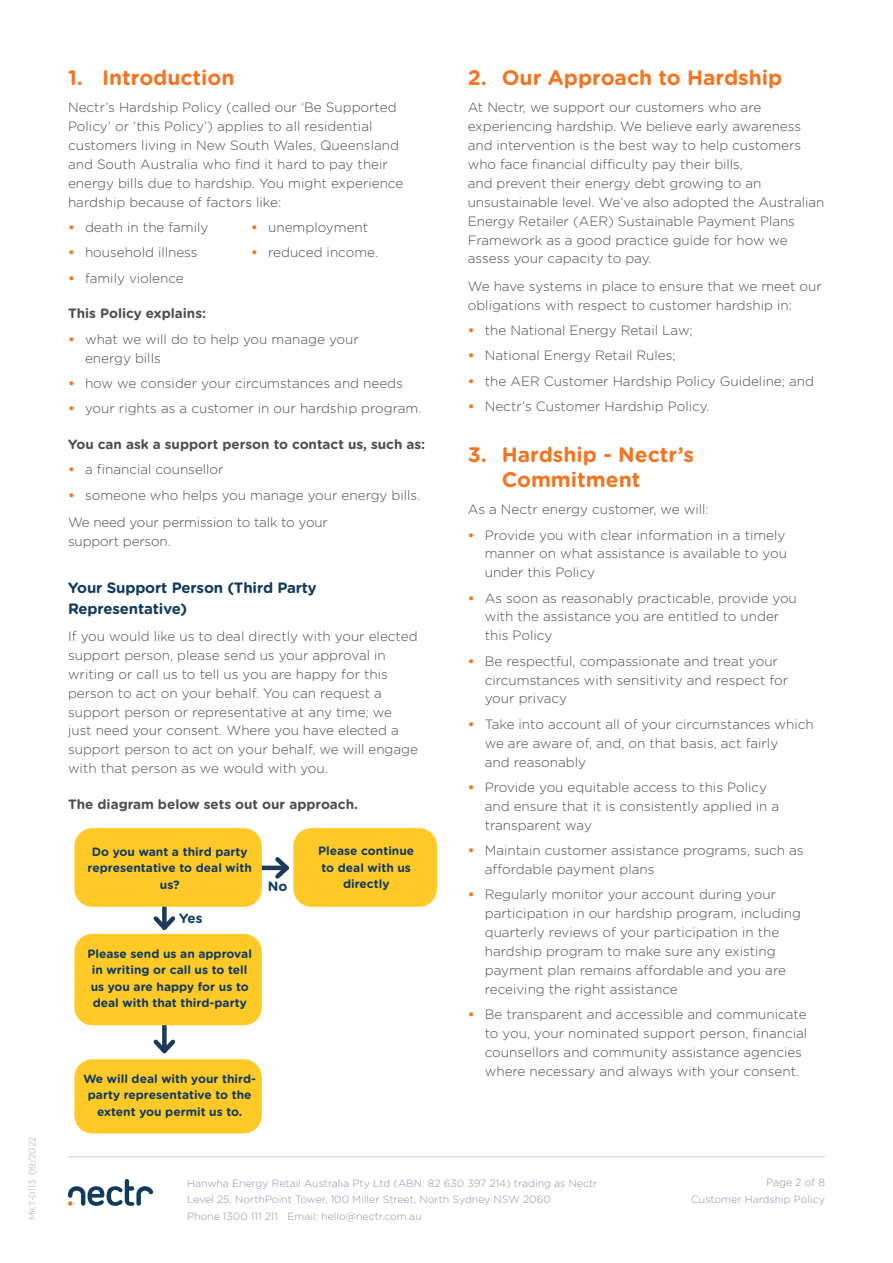
<style>
.page{position:relative;width:893px;height:1263px;background:#fff}
.page>*{position:absolute;margin:0;border:0;box-sizing:border-box;transform-origin:0 0}
.t1{font:700 21px/25.2px "Gotham Rounded";color:#f47421}
.t2{font:700 15px/21px "Gotham Rounded";letter-spacing:-.01em;color:#103a5e}
.t3{font:300 13.5px/18.9px "Gotham Rounded";color:#4d4d4f}
.t4{font:700 13.5px "Gotham Rounded";color:#4d4d4f}
.t5{font:700 13.5px "Gotham Rounded";color:#103a5e}
.t6{font:700 12px/16.5px "Gotham Rounded";color:#103a5e;text-align:center}
.t7{font:300 10.5px/16.5px "Gotham Rounded";color:#8e92a8}
.t8{font:300 9px "Gotham Rounded";color:#a7a9ac}
.s1{font-weight:700;color:#f47421}
</style>
<div class="page">
<hr style="left:68px;top:1156px;width:757px;height:1px;background:#dedddc">
<svg style="left:68px;top:1179px;width:85px;height:27px"></svg>
<hr style="left:253px;top:866px;width:34px;height:4px;background:#1c395b">
<svg style="left:271px;top:857px;width:18px;height:22px"></svg>
<div style="left:162px;top:894px;width:5px;height:34px;background:#1c395b"></div>
<svg style="left:149px;top:912px;width:30px;height:22px"></svg>
<div style="left:162px;top:1018px;width:5px;height:33px;background:#1c395b"></div>
<svg style="left:153px;top:1035px;width:23px;height:19px"></svg>
<div style="left:293px;top:828px;width:144px;height:79px;background:#ffca28;border-radius:18px"></div>
<div style="left:74px;top:828px;width:188px;height:79px;background:#ffca28;border-radius:18px"></div>
<div style="left:74px;top:934px;width:188px;height:91px;background:#ffca28;border-radius:18px"></div>
<div style="left:74px;top:1059px;width:188px;height:74px;background:#ffca28;border-radius:18px"></div>
<p class="t8" style="left:26px;top:1220px;width:85px;rotate:-90deg">MKT-0113 09/2022</p>
<h1 class="t1" style="left:68px;top:64px;width:168px">1. Introduction</h1>
<p class="t3" style="left:68px;top:97px;width:337px">Nectr’s Hardship Policy (called our ‘Be Supported Policy’ or ‘this Policy’) applies to all residential customers living in New South Wales, Queensland and South Australia who find it hard to pay their energy bills due to hardship. You might experience hardship because of factors like:</p>
<p class="t3" style="left:68px;top:217px;width:142px"><span class="s1">•</span> death in the family</p>
<p class="t3" style="left:68px;top:242px;width:131px"><span class="s1">•</span> household illness</p>
<p class="t3" style="left:68px;top:268px;width:117px"><span class="s1">•</span> family violence</p>
<p class="t3" style="left:251px;top:217px;width:119px"><span class="s1">•</span> unemployment</p>
<p class="t3" style="left:251px;top:242px;width:128px"><span class="s1">•</span> reduced income.</p>
<p class="t4" style="left:68px;top:304px;width:140px">This Policy explains:</p>
<p class="t3" style="left:85px;top:329px;width:275px;text-indent:-17px"><span class="s1">•</span> what we will do to help you manage your energy bills</p>
<p class="t3" style="left:68px;top:373px;width:336px"><span class="s1">•</span> how we consider your circumstances and needs</p>
<p class="t3" style="left:68px;top:398px;width:355px"><span class="s1">•</span> your rights as a customer in our hardship program.</p>
<p class="t4" style="left:68px;top:434px;width:359px">You can ask a support person to contact us, such as:</p>
<p class="t3" style="left:68px;top:460px;width:157px"><span class="s1">•</span> a financial counsellor</p>
<p class="t3" style="left:68px;top:481px;width:354px;line-height:27.5px"><span class="s1">•</span> someone who helps you manage your energy bills.<br>We need your permission to talk to your</p>
<p class="t3" style="left:68px;top:531px;width:104px">support person.</p>
<p class="t2" style="left:68px;top:576px;width:250px">Your Support Person (Third Party<br>Representative)</p>
<p class="t3" style="left:68px;top:626px;width:352px">If you would like us to deal directly with your elected support person, please send us your approval in writing or call us to tell us you are happy for this person to act on your behalf. You can request a support person or representative at any time; we just need your consent. Where you have elected a support person to act on your behalf, we will engage with that person as we would with you.</p>
<p class="t4" style="left:68px;top:794px;width:291px">The diagram below sets out our approach.</p>
<p class="t6" style="left:88px;top:842px;width:166px">Do you want a third party representative to deal with us?</p>
<p class="t5" style="left:179px;top:908px;width:25px">Yes</p>
<p class="t6" style="left:87px;top:945px;width:166px;text-align:left">Please send us an approval in writing or call us to tell us you are happy for us to deal with that third-party</p>
<p class="t6" style="left:318px;top:842px;width:98px;text-align:left">Please continue to deal with us</p>
<p class="t5" style="left:268px;top:877px;width:21px">No</p>
<p class="t6" style="left:343px;top:875px;width:48px">directly</p>
<p class="t6" style="left:83px;top:1070px;width:174px">We will deal with your third&shy;party representative to the extent you permit us to.</p>
<h1 class="t1" style="left:468px;top:64px;width:316px">2. Our Approach to Hardship</h1>
<p class="t3" style="left:468px;top:97px;width:358px">At Nectr, we support our customers who are experiencing hardship. We believe early awareness and intervention is the best way to help customers who face financial difficulty pay their bills,<br>and prevent their energy debt growing to an unsustainable level. We’ve also adopted the Australian Energy Retailer (AER) Sustainable Payment Plans Framework as a good practice guide for how we assess your capacity to pay.</p>
<p class="t3" style="left:468px;top:276px;width:356px">We have systems in place to ensure that we meet our obligations with respect to customer hardship in:</p>
<p class="t3" style="left:468px;top:320px;width:227px"><span class="s1">•</span> the National Energy Retail Law;</p>
<p class="t3" style="left:468px;top:345px;width:210px"><span class="s1">•</span> National Energy Retail Rules;</p>
<p class="t3" style="left:468px;top:371px;width:348px"><span class="s1">•</span> the AER Customer Hardship Policy Guideline; and</p>
<p class="t3" style="left:468px;top:396px;width:243px"><span class="s1">•</span> Nectr’s Customer Hardship Policy.</p>
<h1 class="t1" style="left:502px;top:441px;width:194px;text-indent:-34px">3. Hardship - Nectr’s<br>Commitment</h1>
<p class="t3" style="left:468px;top:499px;width:242px">As a Nectr energy customer, we will:</p>
<p class="t3" style="left:485px;top:525px;width:304px;text-align:justify;text-indent:-17px"><span class="s1">•</span> Provide you with clear information in a timely manner on what assistance is available to you under this Policy</p>
<p class="t3" style="left:485px;top:588px;width:314px;text-indent:-17px"><span class="s1">•</span> As soon as reasonably practicable, provide you with the assistance you are entitled to under this Policy</p>
<p class="t3" style="left:485px;top:651px;width:305px;text-indent:-17px"><span class="s1">•</span> Be respectful, compassionate and treat your circumstances with sensitivity and respect for your privacy</p>
<p class="t3" style="left:485px;top:714px;width:331px;text-indent:-17px"><span class="s1">•</span> Take into account all of your circumstances which we are aware of, and, on that basis, act fairly<br>and reasonably</p>
<p class="t3" style="left:485px;top:777px;width:296px;text-indent:-17px"><span class="s1">•</span> Provide you equitable access to this Policy and ensure that it is consistently applied in a transparent way</p>
<p class="t3" style="left:485px;top:840px;width:320px;text-indent:-17px"><span class="s1">•</span> Maintain customer assistance programs, such as affordable payment plans</p>
<p class="t3" style="left:485px;top:884px;width:318px;text-indent:-17px"><span class="s1">•</span> Regularly monitor your account during your participation in our hardship program, including quarterly reviews of your participation in the hardship program to make sure any existing payment plan remains affordable and you are receiving the right assistance</p>
<p class="t3" style="left:485px;top:1004px;width:324px;text-indent:-17px"><span class="s1">•</span> Be transparent and accessible and communicate to you, your nominated support person, financial counsellors and community assistance agencies where necessary and always with your consent.</p>
<p class="t7" style="left:187px;top:1174px;width:412px">Hanwha Energy Retail Australia Pty Ltd (ABN: 82 630 397 214) trading as Nectr<br>Level 25, NorthPoint Tower, 100 Miller Street, North Sydney NSW 2060</p>
<p class="t7" style="left:187px;top:1207px;width:236px">Phone 1300 111 211 Email: hello@nectr.com.au</p>
<p class="t7" style="left:691px;top:1174px;width:135px;text-align:right">Page 2 of 8<br>Customer Hardship Policy</p>
</div>
